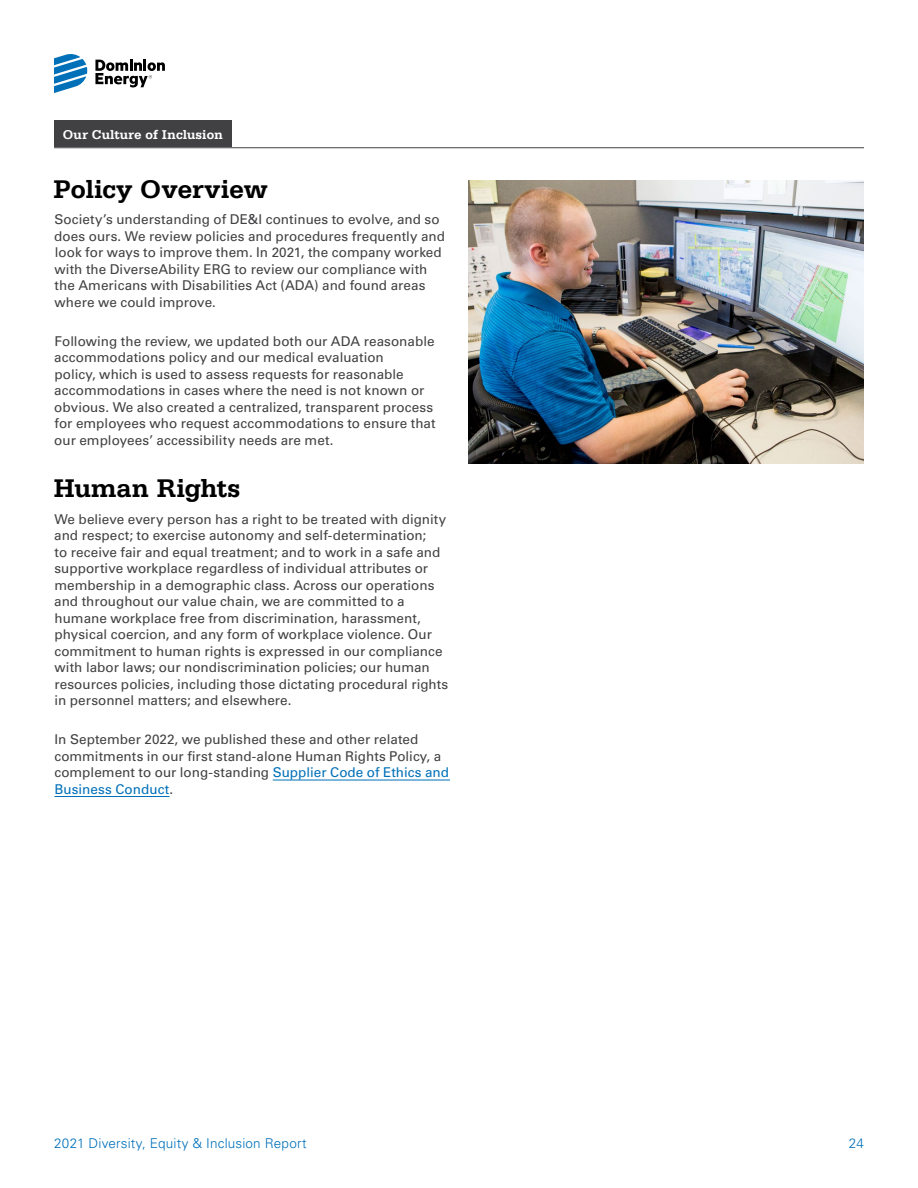
<style>
.page{position:relative;width:918px;height:1188px;background:#fff}
.page>*{position:absolute;margin:0;border:0;box-sizing:border-box;transform-origin:0 0}
.Body-Copy_Header__H4{font:700 27px "Serifa Std";letter-spacing:-.015em;color:#000}
.Body-Copy_Paragraph{font:13.5px/16.5px "Univers LT Std";color:#414042}
.t1{font:300 13.5px "Univers LT Std";letter-spacing:.015em;color:#0070b9}
.Section_Header{font:700 13.5px "Serifa Std";letter-spacing:.005em;color:#fff}
.s1{color:#0070b9}
</style>
<div class="page">
<svg style="left:54px;top:54px;width:33px;height:39px"></svg>
<svg style="left:95px;top:60px;width:70px;height:27px"></svg>
<div style="left:54px;top:120px;width:178px;height:27px;background:#414042"></div>
<hr style="left:54px;top:147px;width:810px;height:1px;background:#414042">
<hr style="left:273px;top:780px;width:177px;height:1px;background:#0070b9">
<hr style="left:55px;top:796px;width:115px;height:1px;background:#0070b9">
<img style="left:468px;top:180px;width:396px;height:284px">
<p class="Section_Header" style="left:63px;top:126px;width:162px">Our Culture of Inclusion</p>
<p class="Body-Copy_Header__H4" style="left:54px;top:173px;width:216px">Policy Overview</p>
<p class="Body-Copy_Paragraph" style="left:54px;top:211px;width:392px">Society’s understanding of DE&amp;I continues to evolve, and so does ours. We review policies and procedures frequently and look for ways to improve them. In 2021, the company worked with the DiverseAbility ERG to review our compliance with the Americans with Disabilities Act (ADA) and found areas where we could improve.</p>
<p class="Body-Copy_Paragraph" style="left:54px;top:333px;width:383px">Following the review, we updated both our ADA reasonable accommodations policy and our medical evaluation<br>policy, which is used to assess requests for reasonable accommodations in cases where the need is not known or obvious. We also created a centralized, transparent process for employees who request accommodations to ensure that our employees’ accessibility needs are met.</p>
<p class="Body-Copy_Header__H4" style="left:54px;top:473px;width:189px">Human Rights</p>
<p class="Body-Copy_Paragraph" style="left:54px;top:511px;width:396px">We believe every person has a right to be treated with dignity and respect; to exercise autonomy and self-determination;<br>to receive fair and equal treatment; and to work in a safe and supportive workplace regardless of individual attributes or membership in a demographic class. Across our operations and throughout our value chain, we are committed to a humane workplace free from discrimination, harassment, physical coercion, and any form of workplace violence. Our commitment to human rights is expressed in our compliance with labor laws; our nondiscrimination policies; our human resources policies, including those dictating procedural rights in personnel matters; and elsewhere.</p>
<p class="Body-Copy_Paragraph" style="left:54px;top:731px;width:396px">In September 2022, we published these and other related commitments in our first stand-alone Human Rights Policy, a complement to our long-standing <span class="s1">Supplier Code of Ethics and Business Conduct</span>.</p>
<p class="t1" style="left:54px;top:1135px;width:254px">2021 Diversity, Equity &amp; Inclusion Report</p>
<p class="t1" style="left:849px;top:1135px;width:17px">24</p>
</div>
